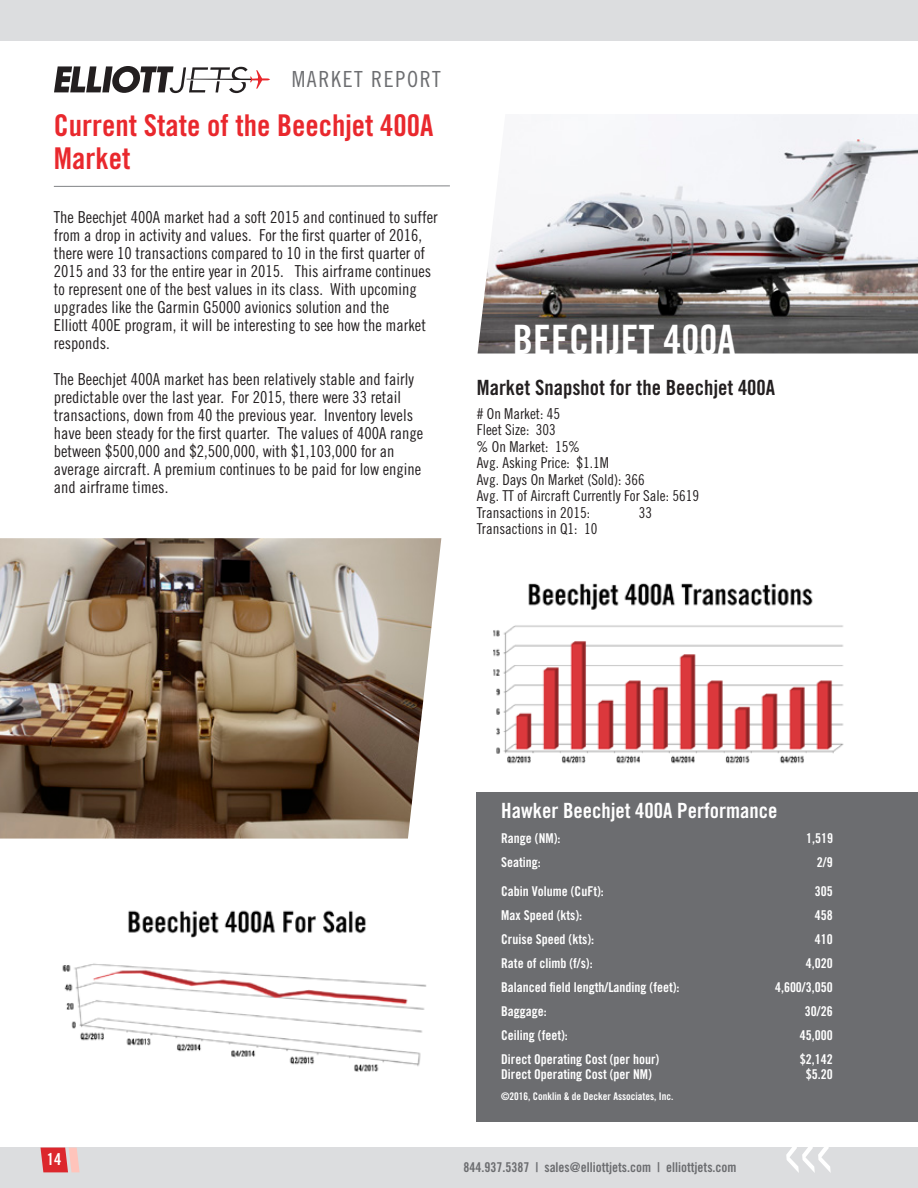
<style>
.page{position:relative;width:918px;height:1188px;background:#fff}
.page>*{position:absolute;margin:0;border:0;box-sizing:border-box;transform-origin:0 0}
.t1{font:40.5px "Trade Gothic LT Std Bd Cn 20";color:#fff}
.t2{font:30px/33px "Trade Gothic LT Std Bd Cn 20";color:#e9282d}
.t3{font:22.2px "Trade Gothic LT Std Cn 18";letter-spacing:.075em;color:#6c6d70}
.t4{font:21px "Trade Gothic LT Std Bd Cn 20";color:#231f20}
.t5{font:21px "Trade Gothic LT Std Bd Cn 20";color:#fff}
.t6{font:16.5px/18px "Trade Gothic LT Std Cn 18";color:#231f20}
.t7{font:16.5px "Trade Gothic LT Std Bd Cn 20";color:#fff}
.t8{font:15px/16.5px "Trade Gothic LT Std Cn 18";color:#231f20}
.t9{font:13.5px "Trade Gothic LT Std Bd Cn 20";color:#fff}
.t10{font:13.5px "Trade Gothic LT Std Bd Cn 20";color:#6c6d70}
.t11{font:10.5px "Trade Gothic LT Std Bd Cn 20";color:#fff}
</style>
<div class="page">
<div style="left:0;top:1148px;width:918px;height:40px;background:#dcdddf"></div>
<svg style="left:786px;top:1147px;width:45px;height:26px"></svg>
<div style="left:0;top:0;width:918px;height:40px;background:#dcdddf"></div>
<svg style="left:54px;top:66px;width:216px;height:27px"></svg>
<svg style="left:41px;top:1148px;width:39px;height:24px"></svg>
<div style="left:477px;top:793px;width:441px;height:329px;background:#6c6d70"></div>
<svg style="left:53px;top:185px;width:397px;height:2px"></svg>
<img style="left:478px;top:114px;width:440px;height:240px">
<img style="left:62px;top:910px;width:365px;height:162px">
<img style="left:493px;top:583px;width:351px;height:181px">
<img style="left:0;top:538px;width:441px;height:301px">
<h3 class="t3" style="left:292px;top:65px;width:151px">MARKET REPORT</h3>
<h2 class="t2" style="left:54px;top:108px;width:381px">Current State of the Beechjet 400A<br>Market</h2>
<p class="t6" style="left:54px;top:208px;width:385px">The Beechjet 400A market had a soft 2015 and continued to suffer from a drop in activity and values. For the first quarter of 2016, there were 10 transactions compared to 10 in the first quarter of 2015 and 33 for the entire year in 2015. This airframe continues to represent one of the best values in its class. With upcoming upgrades like the Garmin G5000 avionics solution and the<br>Elliott 400E program, it will be interesting to see how the market responds.</p>
<p class="t6" style="left:54px;top:370px;width:371px">The Beechjet 400A market has been relatively stable and fairly predictable over the last year. For 2015, there were 33 retail transactions, down from 40 the previous year. Inventory levels have been steady for the first quarter. The values of 400A range between $500,000 and $2,500,000, with $1,103,000 for an average aircraft. A premium continues to be paid for low engine and airframe times.</p>
<p class="t4" style="left:477px;top:375px;width:300px">Market Snapshot for the Beechjet 400A</p>
<h1 class="t1" style="left:513px;top:315px;width:224px">BEECHJET 400A</h1>
<p class="t8" style="left:477px;top:405px;width:224px"># On Market: 45<br>Fleet Size: 303<br>% On Market: 15%<br>Avg. Asking Price: $1.1M<br>Avg. Days On Market (Sold): 366<br>Avg. TT of Aircraft Currently For Sale: 5619<br>Transactions in 2015:</p>
<p class="t8" style="left:639px;top:504px;width:15px">33</p>
<p class="t8" style="left:477px;top:520px;width:122px">Transactions in Q1: 10</p>
<p class="t7" style="left:47px;top:1149px;width:16px">14</p>
<p class="t5" style="left:501px;top:798px;width:278px">Hawker Beechjet 400A Performance</p>
<p class="t9" style="left:501px;top:830px;width:61px">Range (NM):</p>
<p class="t9" style="left:806px;top:830px;width:28px">1,519</p>
<p class="t9" style="left:501px;top:854px;width:41px">Seating:</p>
<p class="t9" style="left:817px;top:854px;width:17px">2/9</p>
<p class="t9" style="left:501px;top:883px;width:104px">Cabin Volume (CuFt):</p>
<p class="t9" style="left:815px;top:883px;width:19px">305</p>
<p class="t9" style="left:501px;top:907px;width:82px">Max Speed (kts):</p>
<p class="t9" style="left:815px;top:907px;width:19px">458</p>
<p class="t9" style="left:501px;top:931px;width:94px">Cruise Speed (kts):</p>
<p class="t9" style="left:815px;top:931px;width:19px">410</p>
<p class="t9" style="left:501px;top:955px;width:93px">Rate of climb (f/s):</p>
<p class="t9" style="left:806px;top:955px;width:28px">4,020</p>
<p class="t9" style="left:501px;top:979px;width:180px">Balanced field length/Landing (feet):</p>
<p class="t9" style="left:775px;top:979px;width:59px">4,600/3,050</p>
<p class="t9" style="left:501px;top:1003px;width:47px">Baggage:</p>
<p class="t9" style="left:805px;top:1003px;width:29px">30/26</p>
<p class="t9" style="left:501px;top:1027px;width:68px">Ceiling (feet):</p>
<p class="t9" style="left:800px;top:1027px;width:34px">45,000</p>
<p class="t9" style="left:501px;top:1051px;width:160px">Direct Operating Cost (per hour)</p>
<p class="t9" style="left:800px;top:1051px;width:34px">$2,142</p>
<p class="t9" style="left:501px;top:1066px;width:152px">Direct Operating Cost (per NM)</p>
<p class="t9" style="left:806px;top:1066px;width:28px">$5.20</p>
<p class="t11" style="left:501px;top:1090px;width:174px">©2016, Conklin &amp; de Decker Associates, Inc.</p>
<p class="t10" style="left:464px;top:1159px;width:275px">844.937.5387 | sales@elliottjets.com | elliottjets.com</p>
</div>
